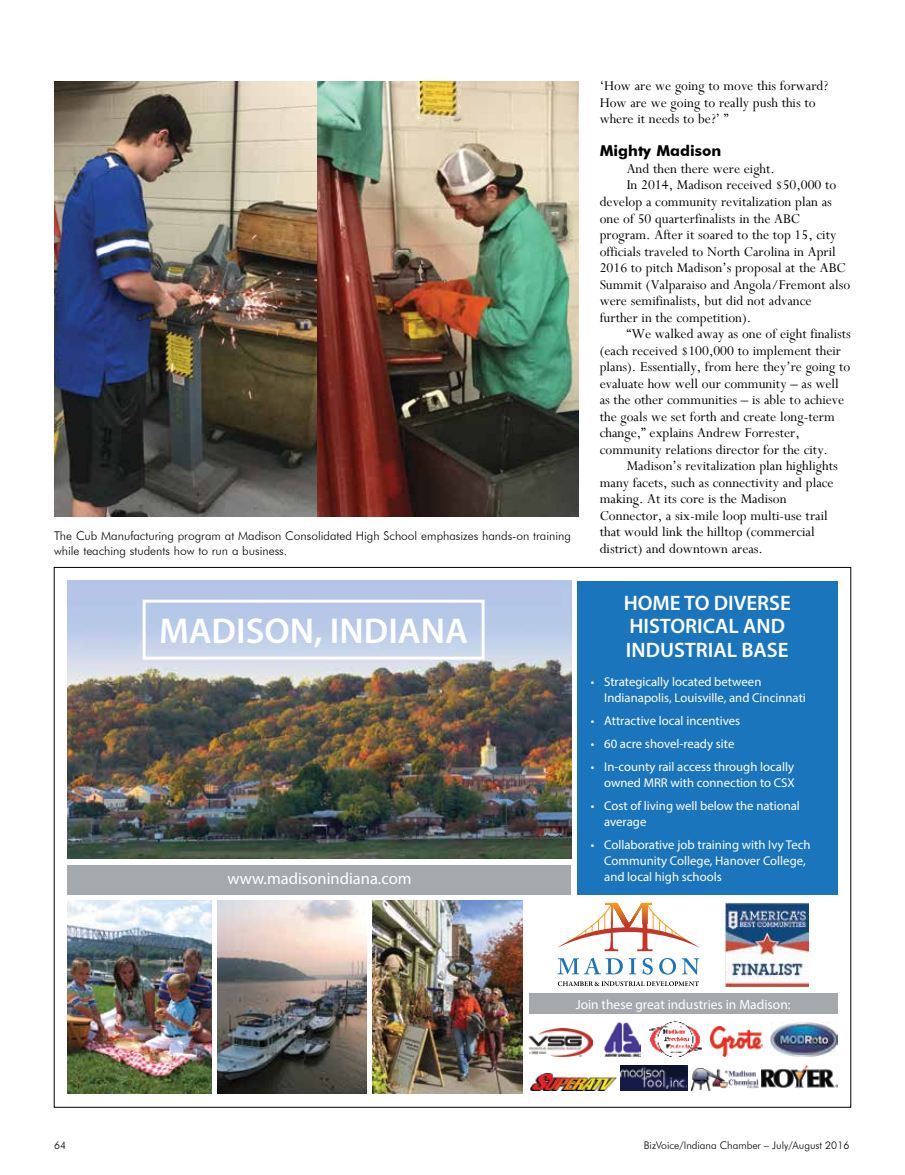
<style>
.page{position:relative;width:905px;height:1175px;background:#fff}
.page>*{position:absolute;margin:0;border:0;box-sizing:border-box;transform-origin:0 0}
.t1{font:600 36px "Myriad Pro";color:#fff}
.t2{font:600 21px/23.2px "Myriad Pro";color:#fff}
.t3{font:16.5px "Myriad Pro";color:#fff}
.t4{font:15px/16.5px "Perpetua";color:#000}
.t5{font:700 15px "Futura BT";color:#000}
.t6{font:13.5px "Myriad Pro";color:#fff}
.t7{font:12.75px/16px "Myriad Pro";color:#fff}
.t8{font:300 12px/15px "Futura BT";color:#000}
.t9{font:300 10.5px "Futura BT";color:#000}
</style>
<div class="page">
<img style="left:54px;top:81px;width:524px;height:436px">
<img style="left:68px;top:580px;width:503px;height:279px">
<img style="left:68px;top:900px;width:143px;height:194px">
<img style="left:217px;top:900px;width:149px;height:194px">
<img style="left:372px;top:900px;width:150px;height:194px">
<div style="left:68px;top:864px;width:503px;height:30px;background:#a4a9ad"></div>
<div style="left:143px;top:599px;width:341px;height:60px;border:3px solid #fff"></div>
<div style="left:577px;top:580px;width:260px;height:314px;background:#1b75bc"></div>
<div style="left:529px;top:993px;width:308px;height:21px;background:#a4a9ad"></div>
<img style="left:604px;top:1022px;width:36px;height:34px">
<img style="left:710px;top:1026px;width:52px;height:30px">
<img style="left:691px;top:1068px;width:67px;height:22px">
<img style="left:620px;top:1065px;width:67px;height:25px">
<img style="left:770px;top:1022px;width:67px;height:34px">
<img style="left:649px;top:1021px;width:53px;height:35px">
<img style="left:762px;top:1065px;width:75px;height:24px">
<img style="left:530px;top:1073px;width:86px;height:17px">
<img style="left:529px;top:1028px;width:63px;height:28px">
<img style="left:725px;top:902px;width:84px;height:84px">
<svg style="left:604px;top:947px;width:48px;height:4px"></svg>
<hr style="left:604px;top:902px;width:48px;height:1px;background:#f99d1d">
<svg style="left:559px;top:903px;width:140px;height:44px"></svg>
<svg style="left:557px;top:957px;width:66px;height:17px"></svg>
<svg style="left:629px;top:958px;width:7px;height:16px"></svg>
<svg style="left:642px;top:958px;width:10px;height:16px"></svg>
<svg style="left:659px;top:958px;width:40px;height:16px"></svg>
<svg style="left:558px;top:981px;width:141px;height:5px"></svg>
<p class="t8" style="left:54px;top:527px;width:518px">The Cub Manufacturing program at Madison Consolidated High School emphasizes hands-on training while teaching students how to run a business.</p>
<h1 class="t1" style="left:159px;top:608px;width:310px">MADISON, INDIANA</h1>
<p class="t3" style="left:227px;top:868px;width:186px">www.madisonindiana.com</p>
<p class="t4" style="left:599px;top:78px;width:230px">‘How are we going to move this forward?<br>How are we going to really push this to where it needs to be?’ ”</p>
<p class="t5" style="left:599px;top:142px;width:123px">Mighty Madison</p>
<p class="t4" style="left:626px;top:160px;width:150px">And then there were eight.</p>
<p class="t4" style="left:626px;top:177px;width:211px">In 2014, Madison received $50,000 to</p>
<p class="t4" style="left:599px;top:193px;width:234px">develop a community revitalization plan as</p>
<p class="t4" style="left:599px;top:210px;width:202px">one of 50 quarterfinalists in the ABC</p>
<p class="t4" style="left:599px;top:226px;width:238px">program. After it soared to the top 15, city</p>
<p class="t4" style="left:599px;top:243px;width:237px">officials traveled to North Carolina in April</p>
<p class="t4" style="left:599px;top:259px;width:247px">2016 to pitch Madison’s proposal at the ABC</p>
<p class="t4" style="left:599px;top:276px;width:252px">Summit (Valparaiso and Angola/Fremont also</p>
<p class="t4" style="left:599px;top:292px;width:213px">were semifinalists, but did not advance</p>
<p class="t4" style="left:599px;top:309px;width:153px">further in the competition).</p>
<p class="t4" style="left:626px;top:325px;width:226px">“We walked away as one of eight finalists</p>
<p class="t4" style="left:599px;top:342px;width:243px">(each received $100,000 to implement their</p>
<p class="t4" style="left:599px;top:358px;width:252px">plans). Essentially, from here they’re going to</p>
<p class="t4" style="left:599px;top:375px;width:240px">evaluate how well our community – as well</p>
<p class="t4" style="left:599px;top:391px;width:246px">as the other communities – is able to achieve</p>
<p class="t4" style="left:599px;top:408px;width:236px">the goals we set forth and create long-term</p>
<p class="t4" style="left:599px;top:424px;width:201px">change,” explains Andrew Forrester,</p>
<p class="t4" style="left:599px;top:441px;width:230px">community relations director for the city.</p>
<p class="t4" style="left:626px;top:457px;width:212px">Madison’s revitalization plan highlights</p>
<p class="t4" style="left:599px;top:474px;width:235px">many facets, such as connectivity and place</p>
<p class="t4" style="left:599px;top:490px;width:188px">making. At its core is the Madison</p>
<p class="t4" style="left:599px;top:507px;width:229px">Connector, a six-mile loop multi-use trail</p>
<p class="t4" style="left:599px;top:523px;width:216px">that would link the hilltop (commercial</p>
<p class="t4" style="left:599px;top:540px;width:165px">district) and downtown areas.</p>
<h2 class="t2" style="left:623px;top:591px;width:169px">HOME TO DIVERSE<br>HISTORICAL AND<br>INDUSTRIAL BASE</h2>
<p class="t7" style="left:604px;top:673px;width:203px;text-indent:-14px">• Strategically located between<br>Indianapolis, Louisville, and Cincinnati</p>
<p class="t7" style="left:590px;top:712px;width:151px">• Attractive local incentives</p>
<p class="t7" style="left:590px;top:735px;width:145px">• 60 acre shovel-ready site</p>
<p class="t7" style="left:590px;top:758px;width:206px;text-align:right">• In-county rail access through locally owned MRR with connection to CSX</p>
<p class="t7" style="left:604px;top:797px;width:197px;text-indent:-14px">• Cost of living well below the national average</p>
<p class="t7" style="left:604px;top:836px;width:208px;text-indent:-14px">• Collaborative job training with Ivy Tech<br>Community College, Hanover College, and local high schools</p>
<p class="t6" style="left:575px;top:995px;width:216px">Join these great industries in Madison:</p>
<p class="t9" style="left:54px;top:1139px;width:14px">64</p>
<p class="t9" style="left:643px;top:1139px;width:207px">BizVoice/Indiana Chamber – July/August 2016</p>
</div>
